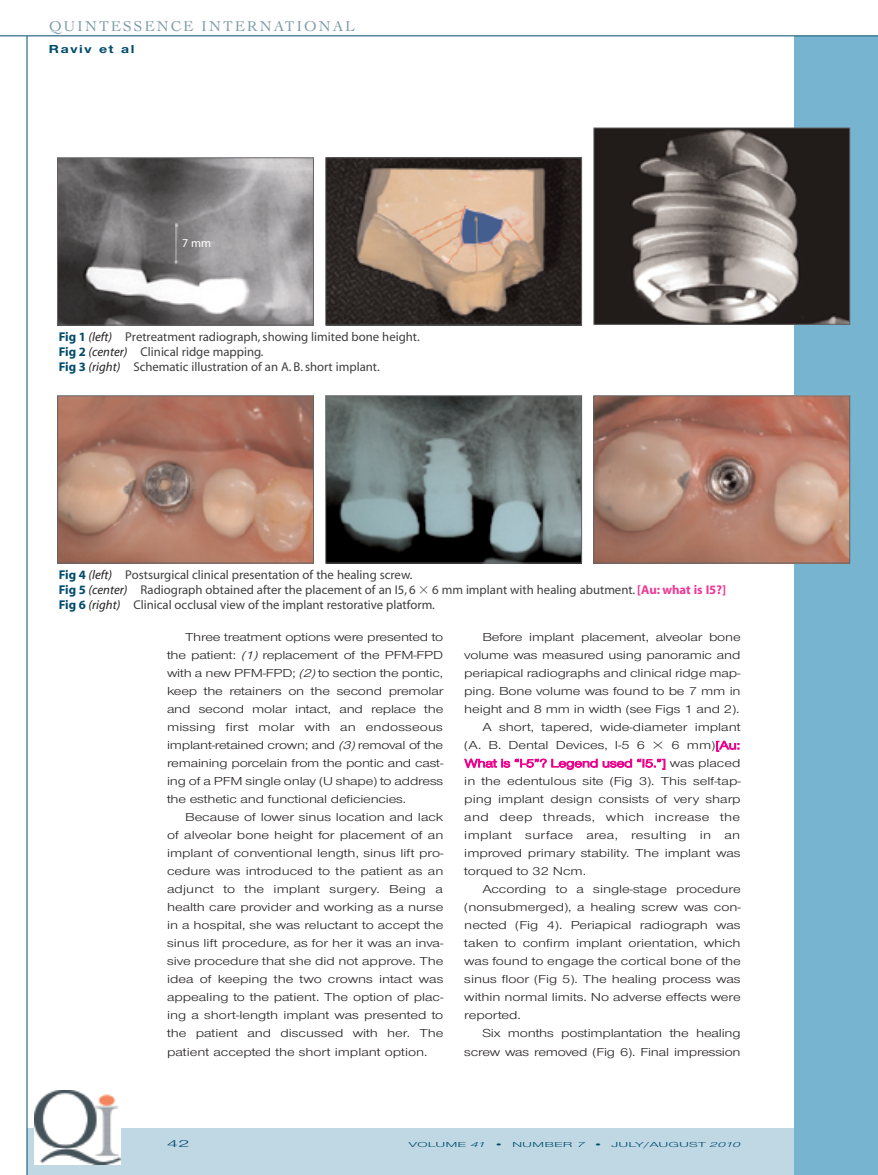
<style>
.page{position:relative;width:878px;height:1175px;background:#fff}
.page>*{position:absolute;margin:0;border:0;box-sizing:border-box;transform-origin:0 0}
.t1{font:15px "Cochin";letter-spacing:.125em;color:#7b9ba9}
.t2{font:12.75px/15px "Myriad";color:#3e3e3f}
.t3{font:12px/18px "Nimbus Sans Novus T";letter-spacing:-.01em;color:#231f20;text-align:justify;scale:1.25 1}
.t4{font:700 12px "Nimbus Sans Novus T";letter-spacing:.11em;color:#004b6c;scale:1.25 1}
.t5{font:12px "Myriad";color:#fff}
.t6{font:10.5px "Nimbus Sans Novus T";color:#004b6c;scale:2 1}
.t7{font:7.5px "Nimbus Sans Novus T";color:#004b6c;scale:2 1}
.s1{font-weight:700;color:#004b6c}
.s2{font-style:italic;color:#231f20}
.s3{font-weight:700;color:#ed3896}
.s4{font-style:italic}
.s5{color:#ed028c}
</style>
<div class="page">
<div style="left:28px;top:1128px;width:850px;height:46px;background:#c0d8e4"></div>
<div style="left:794px;top:36px;width:84px;height:1138px;background:#76b4cf"></div>
<hr style="left:0;top:35px;width:878px;height:1px;background:#004b6c">
<img style="left:34px;top:1090px;width:84px;height:29px">
<img style="left:34px;top:1119px;width:86px;height:45px">
<hr style="left:27px;top:36px;width:1px;height:1138px;background:#004b6c">
<img style="left:59px;top:159px;width:253px;height:164px">
<div style="left:57px;top:157px;width:257px;height:168px;border:1px solid #636366"></div>
<img style="left:327px;top:159px;width:253px;height:164px">
<div style="left:325px;top:157px;width:257px;height:168px;border:1px solid #636366"></div>
<img style="left:595px;top:130px;width:253px;height:193px">
<div style="left:593px;top:128px;width:257px;height:197px;border:1px solid #636366"></div>
<img style="left:59px;top:397px;width:253px;height:164px">
<div style="left:57px;top:395px;width:257px;height:168px;border:1px solid #636366"></div>
<img style="left:327px;top:397px;width:253px;height:164px">
<div style="left:325px;top:395px;width:257px;height:168px;border:1px solid #636366"></div>
<img style="left:595px;top:397px;width:253px;height:164px">
<div style="left:593px;top:395px;width:257px;height:168px;border:1px solid #636366"></div>
<p class="t1" style="left:49px;top:18px;width:307px">QUINTESSENCE INTERNATIONAL</p>
<p class="t4" style="left:49px;top:42px;width:70px">Raviv et al</p>
<p class="t5" style="left:182px;top:237px;width:30px">7 mm</p>
<p class="t2" style="left:59px;top:330px;width:362px"><span class="s1">Fig 1</span> <span class="s2">(left)</span> Pretreatment radiograph, showing limited bone height.<br><span class="s1">Fig 2</span> <span class="s2">(center)</span> Clinical ridge mapping.<br><span class="s1">Fig 3</span> <span class="s2">(right)</span> Schematic illustration of an A. B. short implant.</p>
<p class="t2" style="left:59px;top:568px;width:358px"><span class="s1">Fig 4</span> <span class="s2">(left)</span> Postsurgical clinical presentation of the healing screw.<br><span class="s1">Fig 5</span> <span class="s2">(center)</span> Radiograph obtained after the placement of an I5, 6</p>
<p class="t2" style="left:59px;top:583px;width:668px;text-indent:373px">6 mm implant with healing abutment.<span class="s3">[Au: what is I5?]<br></span><span class="s1">Fig 6</span> <span class="s2">(right)</span> Clinical occlusal view of the implant restorative platform.</p>
<p class="t3" style="left:167px;top:628px;width:222px;text-indent:18px">Three treatment options were presented to the patient: <span class="s4">(1)</span> replacement of the PFM-FPD with a new PFM-FPD; <span class="s4">(2)</span>to section the pontic, keep the retainers on the second premolar and second molar intact, and replace the missing first molar with an endosseous implant-retained crown; and <span class="s4">(3)</span>removal of the remaining porcelain from the pontic and cast&shy;ing of a PFM single onlay (U shape) to address the esthetic and functional deficiencies.</p>
<p class="t3" style="left:167px;top:808px;width:223px;text-indent:18px">Because of lower sinus location and lack of alveolar bone height for placement of an implant of conventional length, sinus lift pro&shy;cedure was introduced to the patient as an adjunct to the implant surgery. Being a health care provider and working as a nurse in a hospital, she was reluctant to accept the sinus lift procedure, as for her it was an inva&shy;sive procedure that she did not approve. The idea of keeping the two crowns intact was appealing to the patient. The option of plac&shy;ing a short-length implant was presented to the patient and discussed with her. The patient accepted the short implant option.</p>
<p class="t3" style="left:482px;top:628px;width:208px">Before implant placement, alveolar bone</p>
<p class="t3" style="left:464px;top:646px;width:222px">volume was measured using panoramic and</p>
<p class="t3" style="left:464px;top:664px;width:222px">periapical radiographs and clinical ridge map-</p>
<p class="t3" style="left:464px;top:682px;width:222px">ping. Bone volume was found to be 7 mm in</p>
<p class="t3" style="left:464px;top:700px;width:221px">height and 8 mm in width (see Figs 1 and 2).</p>
<p class="t3" style="left:482px;top:718px;width:208px">A short, tapered, wide-diameter implant</p>
<p class="t3" style="left:464px;top:736px;width:146px">(A. B. Dental Devices, I-5 6</p>
<p class="t3" style="left:464px;top:736px;width:222px;text-indent:207px">6 mm)<span class="s5">[Au:<br>What is “I-5”? Legend used “I5.”]</span> was placed in the edentulous site (Fig 3). This self-tap&shy;ping implant design consists of very sharp and deep threads, which increase the implant surface area, resulting in an improved primary stability. The implant was torqued to 32 Ncm.</p>
<p class="t3" style="left:464px;top:880px;width:223px;text-indent:18px">According to a single-stage procedure (nonsubmerged), a healing screw was con&shy;nected (Fig 4). Periapical radiograph was taken to confirm implant orientation, which was found to engage the cortical bone of the sinus floor (Fig 5). The healing process was within normal limits. No adverse effects were reported.</p>
<p class="t3" style="left:464px;top:1024px;width:222px;text-align:right">Six months postimplantation the healing screw was removed (Fig 6). Final impression</p>
<p class="t6" style="left:167px;top:1137px;width:13px">42</p>
<p class="t7" style="left:408px;top:1139px;width:167px">VOLUME <span class="s4">41</span> • NUMBER <span class="s4">7</span> • JULY/AUGUST <span class="s4">2010</span></p>
</div>
